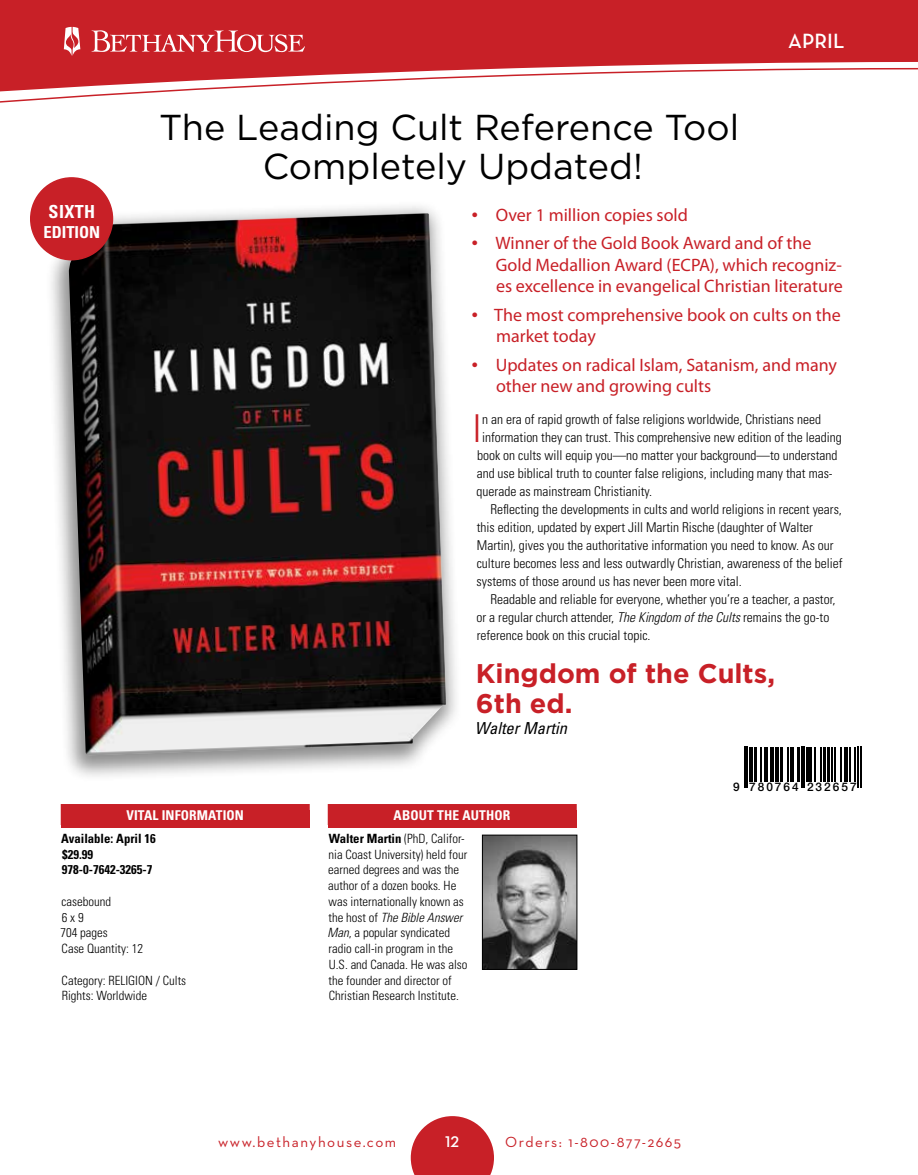
<style>
.page{position:relative;width:918px;height:1175px;background:#fff}
.page>*{position:absolute;margin:0;border:0;box-sizing:border-box;transform-origin:0 0}
.t1{font:300 condensed 38.4px "Univers";color:#c82027}
.t2{font:36px/39px "Gotham";color:#000;text-align:center}
.t3{font:700 27px/30px "Gotham";color:#c82027}
.t4{font:600 21px "Neutraface Text";color:#fff}
.t5{font:18px/21.6px "Myriad Pro";color:#c82027}
.t6{font:700 condensed 18px "Univers";letter-spacing:.02em;color:#fff}
.t7{font:italic condensed 16.5px "Univers";color:#000}
.t8{font:700 condensed 16.5px "Univers";color:#fff}
.t9{font:600 15.75px "Neutraface Text";color:#fff}
.t10{font:15px "Neutraface Text";letter-spacing:.1em;color:#c82027}
.t11{font:300 condensed 13.5px "Univers";color:#000}
.t12{font:700 condensed 13.5px "Univers";letter-spacing:.01em;color:#fff}
.t13{font:300 condensed 12.75px/15.8px "Univers";color:#000}
.t14{font:700 condensed 12.75px/15.8px "Univers";color:#000}
.t15{font:500 11.85px "Helvetica Neue";letter-spacing:.17em;color:#000}
.s1{font-family:"Myriad";font-weight:700}
.s2{font-style:italic}
.s3{font-weight:700}
</style>
<div class="page">
<div style="left:328px;top:809px;width:249px;height:18px;background:#c82027"></div>
<div style="left:328px;top:804px;width:249px;height:21px;background:#c82027"></div>
<div style="left:61px;top:809px;width:249px;height:18px;background:#c82027"></div>
<div style="left:61px;top:804px;width:249px;height:21px;background:#c82027"></div>
<div style="left:45px;top:200px;width:417px;height:582px;background:#000;opacity:.45"></div>
<img style="left:69px;top:213px;width:377px;height:542px">
<img style="left:484px;top:837px;width:91px;height:130px">
<div style="left:482px;top:835px;width:95px;height:134px;border:1px solid #000"></div>
<hr style="left:744px;top:746px;width:2px;height:41px;background:#000">
<hr style="left:747px;top:746px;width:1px;height:41px;background:#000">
<hr style="left:749px;top:746px;width:4px;height:35px;background:#000">
<hr style="left:754px;top:746px;width:3px;height:35px;background:#000">
<hr style="left:761px;top:746px;width:1px;height:35px;background:#000">
<hr style="left:764px;top:746px;width:1px;height:35px;background:#000">
<hr style="left:767px;top:746px;width:1px;height:35px;background:#000">
<hr style="left:770px;top:746px;width:4px;height:35px;background:#000">
<hr style="left:775px;top:746px;width:4px;height:35px;background:#000">
<hr style="left:780px;top:746px;width:3px;height:35px;background:#000">
<hr style="left:788px;top:746px;width:1px;height:35px;background:#000">
<hr style="left:790px;top:746px;width:1px;height:35px;background:#000">
<hr style="left:792px;top:746px;width:2px;height:35px;background:#000">
<hr style="left:797px;top:746px;width:3px;height:35px;background:#000">
<hr style="left:801px;top:746px;width:1px;height:41px;background:#000">
<hr style="left:804px;top:746px;width:1px;height:41px;background:#000">
<hr style="left:806px;top:746px;width:3px;height:35px;background:#000">
<hr style="left:810px;top:746px;width:2px;height:35px;background:#000">
<hr style="left:815px;top:746px;width:1px;height:35px;background:#000">
<hr style="left:821px;top:746px;width:1px;height:35px;background:#000">
<hr style="left:823px;top:746px;width:3px;height:35px;background:#000">
<hr style="left:827px;top:746px;width:3px;height:35px;background:#000">
<hr style="left:832px;top:746px;width:1px;height:35px;background:#000">
<hr style="left:834px;top:746px;width:2px;height:35px;background:#000">
<hr style="left:841px;top:746px;width:1px;height:35px;background:#000">
<hr style="left:844px;top:746px;width:4px;height:35px;background:#000">
<hr style="left:849px;top:746px;width:1px;height:35px;background:#000">
<hr style="left:854px;top:746px;width:1px;height:35px;background:#000">
<hr style="left:858px;top:746px;width:1px;height:41px;background:#000">
<hr style="left:860px;top:746px;width:1px;height:41px;background:#000">
<div style="left:31px;top:178px;width:81px;height:82px;background:#c82027;border-radius:50%"></div>
<div style="left:30px;top:177px;width:83px;height:83px;border:2px solid #c82027;border-radius:50%"></div>
<div style="left:0;top:0;width:918px;height:67px;background:#c82027"></div>
<svg style="left:0;top:67px;width:918px;height:36px"></svg>
<svg style="left:411px;top:1116px;width:83px;height:58px;background:#d04349"></svg>
<svg style="left:64px;top:27px;width:16px;height:29px"></svg>
<svg style="left:92px;top:30px;width:213px;height:22px;background:#d5585d"></svg>
<h3 class="t6" style="left:49px;top:200px;width:48px">SIXTH</h3>
<p class="t8" style="left:43px;top:221px;width:58px">EDITION</p>
<h2 class="t2" style="left:159px;top:107px;width:582px">The Leading Cult Reference Tool<br>Completely Updated!</h2>
<h3 class="t4" style="left:788px;top:28px;width:58px">APRIL</h3>
<h3 class="t5" style="left:472px;top:204px;width:218px"><span class="s1">•</span> Over 1 million copies sold</h3>
<h3 class="t5" style="left:496px;top:232px;width:349px;text-indent:-24px"><span class="s1">•</span> Winner of the Gold Book Award and of the<br>Gold Medallion Award (ECPA), which recogniz&shy;es excellence in evangelical Christian literature</h3>
<h3 class="t5" style="left:496px;top:304px;width:346px;text-indent:-24px"><span class="s1">•</span> The most comprehensive book on cults on the market today</h3>
<h3 class="t5" style="left:496px;top:354px;width:342px;text-indent:-24px"><span class="s1">•</span> Updates on radical Islam, Satanism, and many other new and growing cults</h3>
<h1 class="t1" style="left:473px;top:405px;width:10px">I</h1>
<p class="t11" style="left:482px;top:411px;width:340px">n an era of rapid growth of false religions worldwide, Christians need</p>
<p class="t11" style="left:482px;top:429px;width:361px">information they can trust. This comprehensive new edition of the leading</p>
<p class="t11" style="left:477px;top:447px;width:362px">book on cults will equip you—no matter your background—to understand</p>
<p class="t11" style="left:477px;top:465px;width:358px">and use biblical truth to counter false religions, including many that mas-</p>
<p class="t11" style="left:477px;top:483px;width:177px">querade as mainstream Christianity.</p>
<p class="t11" style="left:490px;top:501px;width:353px">Reflecting the developments in cults and world religions in recent years,</p>
<p class="t11" style="left:477px;top:519px;width:338px">this edition, updated by expert Jill Martin Rische (daughter of Walter</p>
<p class="t11" style="left:477px;top:537px;width:358px">Martin), gives you the authoritative information you need to know. As our</p>
<p class="t11" style="left:477px;top:555px;width:367px">culture becomes less and less outwardly Christian, awareness of the belief</p>
<p class="t11" style="left:477px;top:573px;width:267px">systems of those around us has never been more vital.</p>
<p class="t11" style="left:490px;top:591px;width:347px">Readable and reliable for everyone, whether you’re a teacher, a pastor,</p>
<p class="t11" style="left:477px;top:609px;width:354px">or a regular church attender, <span class="s2">The Kingdom of the Cults</span> remains the go-to</p>
<p class="t11" style="left:477px;top:627px;width:175px">reference book on this crucial topic.</p>
<h3 class="t3" style="left:476px;top:658px;width:301px">Kingdom of the Cults,<br>6th ed.</h3>
<p class="t7" style="left:475px;top:718px;width:94px">Walter Martin</p>
<p class="t15" style="left:733px;top:777px;width:125px">9 780764 232657</p>
<p class="t12" style="left:126px;top:807px;width:119px">VITAL INFORMATION</p>
<p class="t14" style="left:61px;top:830px;width:96px">Available: April 16 $29.99<br>978-0-7642-3265-7</p>
<p class="t13" style="left:60px;top:893px;width:84px">casebound<br>6 x 9<br>704 pages<br>Case Quantity: 12</p>
<p class="t13" style="left:62px;top:972px;width:126px">Category: RELIGION / Cults<br>Rights: Worldwide</p>
<p class="t12" style="left:394px;top:807px;width:118px">ABOUT THE AUTHOR</p>
<p class="t13" style="left:328px;top:830px;width:141px"><span class="s3">Walter Martin</span> (PhD, Califor&shy;nia Coast University) held four earned degrees and was the author of a dozen books. He was internationally known as the host of <span class="s2">The Bible Answer<br>Man</span>, a popular syndicated radio call-in program in the<br>U.S. and Canada. He was also the founder and director of<br>Christian Research Institute.</p>
<p class="t10" style="left:218px;top:1132px;width:180px">www.bethanyhouse.com</p>
<p class="t9" style="left:445px;top:1131px;width:15px">12</p>
<p class="t10" style="left:505px;top:1132px;width:177px">Orders: 1-800-877-2665</p>
</div>
